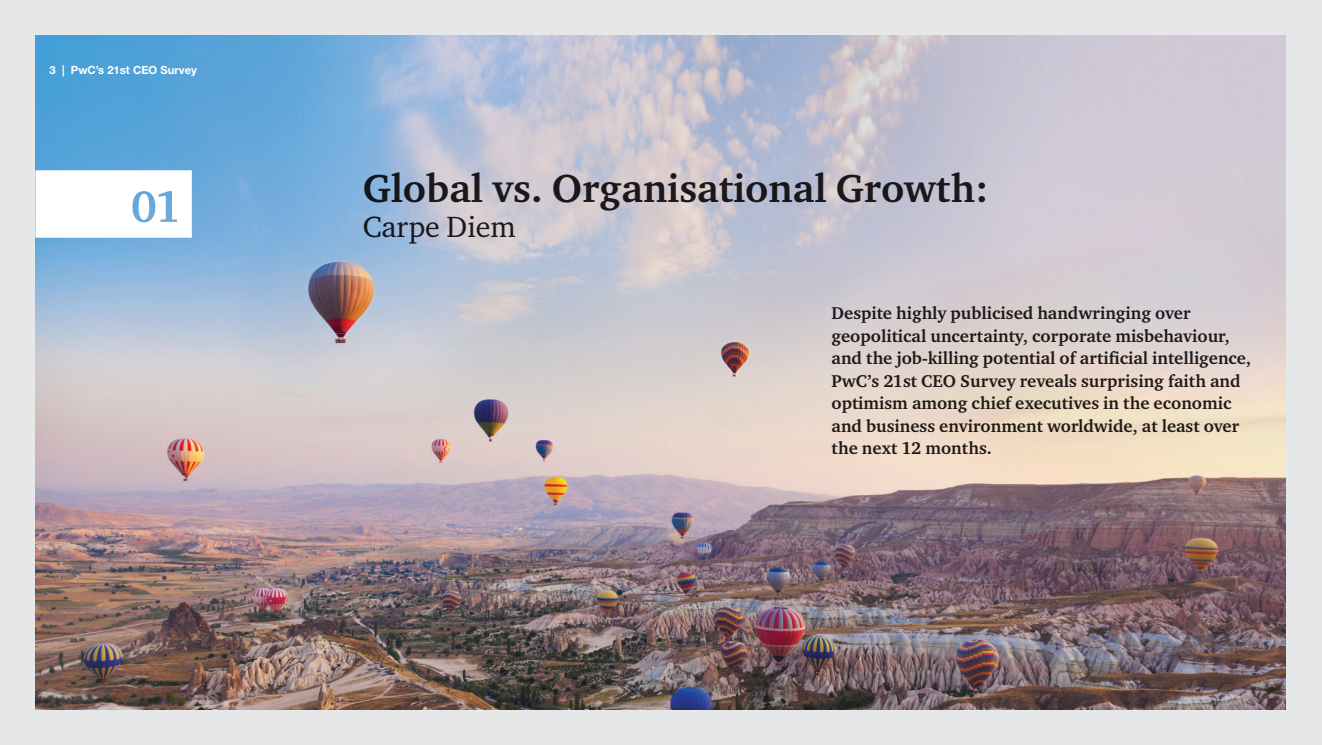
<style>
.page{position:relative;width:1322px;height:745px;background:#fff}
.page>*{position:absolute;margin:0;border:0;box-sizing:border-box;transform-origin:0 0}
.t1{font:700 40px "Charter ITC";color:#231f20}
.t2{font:30px "Charter ITC";color:#231f20}
.t3{font:700 17.5px/22.5px "Charter ITC";color:#231f20}
.t4{font:700 11.25px "Helvetica Neue";color:#fff}
</style>
<div class="page">
<div style="left:0;top:0;width:1322px;height:744px;background:#e6e7e9"></div>
<img style="left:35px;top:35px;width:1251px;height:674px">
<svg style="left:35px;top:170px;width:157px;height:67px;background:#f5f9fc"></svg>
<p class="t4" style="left:50px;top:63px;width:149px">3 | PwC’s 21st CEO Survey</p>
<h1 class="t1" style="left:362px;top:163px;width:628px">Global vs. Organisational Growth:</h1>
<h2 class="t2" style="left:362px;top:208px;width:155px">Carpe Diem</h2>
<p class="t3" style="left:831px;top:301px;width:421px">Despite highly publicised handwringing over geopolitical uncertainty, corporate misbehaviour, and the job-killing potential of artificial intelligence, PwC’s 21st CEO Survey reveals surprising faith and optimism among chief executives in the economic and business environment worldwide, at least over the next 12 months.</p>
</div>
